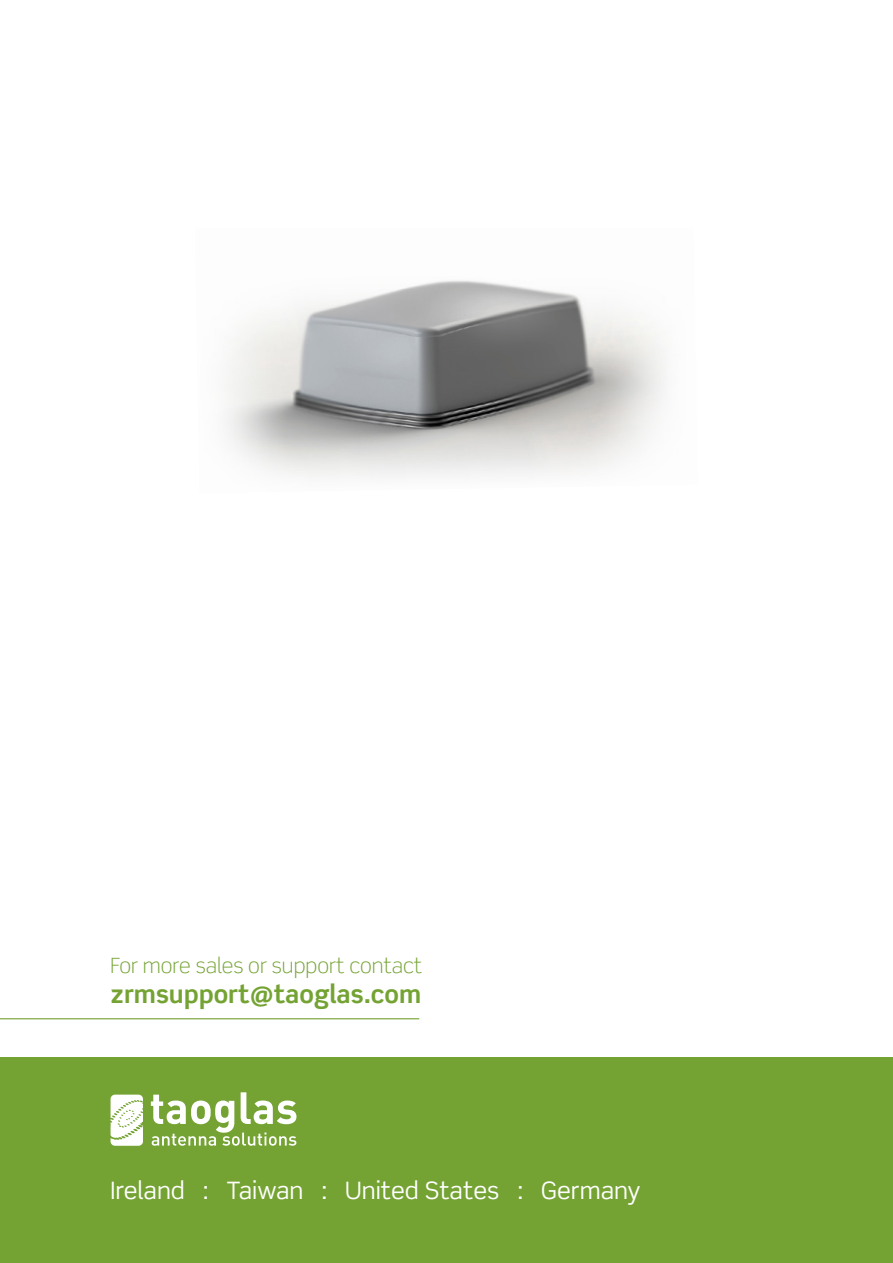
<style>
.page{position:relative;width:893px;height:1263px;background:#fff}
.page>*{position:absolute;margin:0;border:0;box-sizing:border-box;transform-origin:0 0}
.t1{font:700 25.05px "Scene Std";color:#74a333}
.t2{font:24px "Scene Std";color:#fff}
.t3{font:300 21px "Scene Std";color:#74a333}
</style>
<div class="page">
<div style="left:0;top:1057px;width:893px;height:206px;background:#74a333"></div>
<img style="left:225px;top:280px;width:441px;height:197px">
<svg style="left:151px;top:1092px;width:145px;height:54px"></svg>
<svg style="left:111px;top:1094px;width:32px;height:52px;background:#ecf2e4"></svg>
<hr style="left:0;top:1018px;width:419px;height:1px;background:#74a333">
<p class="t3" style="left:111px;top:953px;width:313px">For more sales or support contact</p>
<p class="t1" style="left:111px;top:978px;width:312px">zrmsupport@taoglas.com</p>
<p class="t2" style="left:111px;top:1175px;width:532px">Ireland : Taiwan : United States : Germany</p>
</div>
